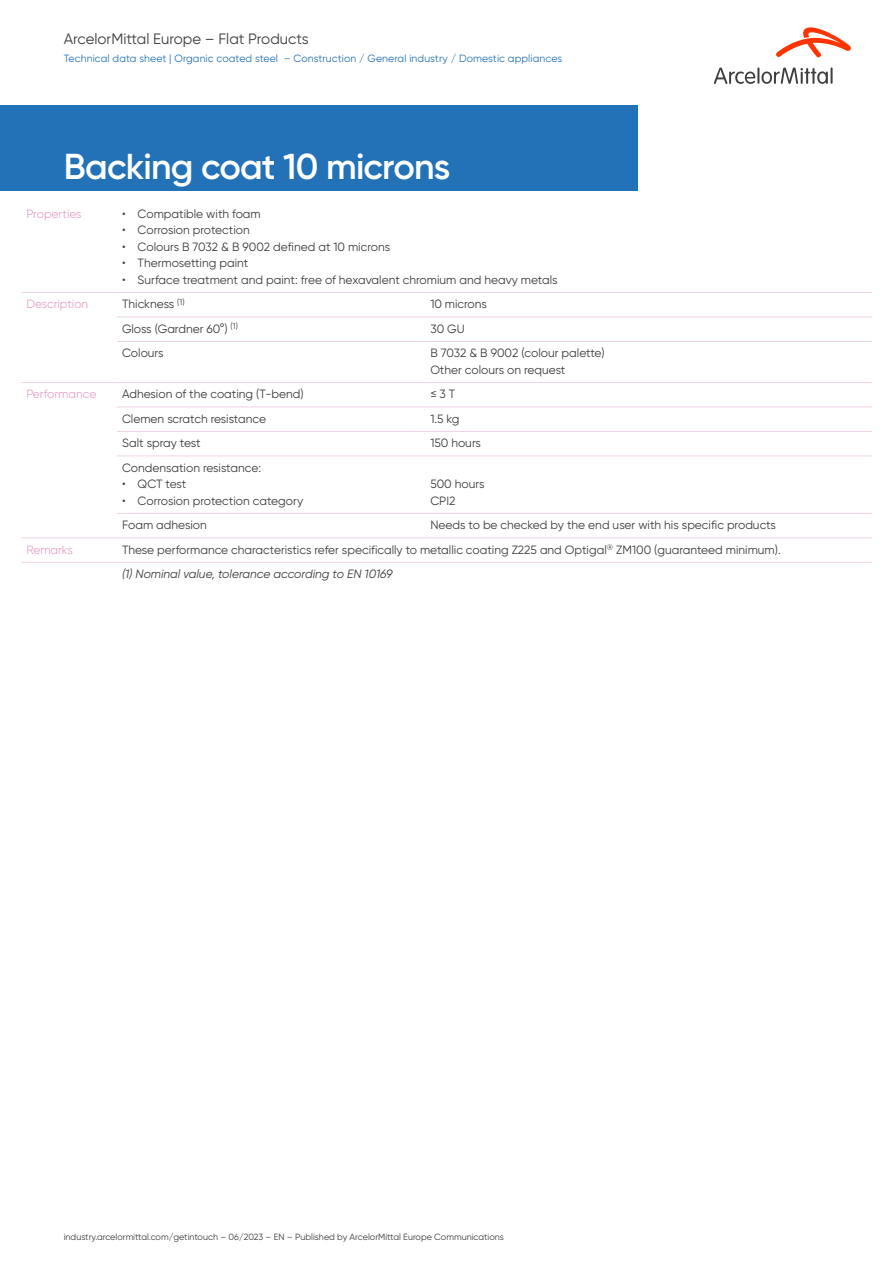
<style>
.page{position:relative;width:893px;height:1263px;background:#fff}
.page>*{position:absolute;margin:0;border:0;box-sizing:border-box;transform-origin:0 0}
.t1{font:600 36px "Gilro";letter-spacing:-.025em;color:#fff}
.t2{font:15px "Gilro";color:#3d3d3c}
.t3{font:12px/16.5px "Gilro";color:#3d3d3c}
.t4{font:italic 12px "Gilro";color:#3d3d3c}
.t5{font:12px "Gilro";color:#e2a4ca}
.t6{font:10.5px "Gilro";letter-spacing:.01em;color:#2372b8}
.t7{font:9px "Gilro";color:#3d3d3c}
</style>
<div class="page">
<div style="left:0;top:105px;width:638px;height:85px;background:#2372b8"></div>
<svg style="left:21px;top:316px;width:851px;height:223px"></svg>
<hr style="left:21px;top:292px;width:96px;height:1px;background:#eed2e7">
<hr style="left:117px;top:317px;width:308px;height:1px;background:#eed2e7">
<hr style="left:425px;top:317px;width:447px;height:1px;background:#eed2e7">
<hr style="left:117px;top:341px;width:308px;height:1px;background:#eed2e7">
<hr style="left:425px;top:341px;width:447px;height:1px;background:#eed2e7">
<hr style="left:21px;top:382px;width:96px;height:1px;background:#eed2e7">
<hr style="left:117px;top:382px;width:308px;height:1px;background:#eed2e7">
<hr style="left:425px;top:382px;width:447px;height:1px;background:#eed2e7">
<hr style="left:117px;top:407px;width:308px;height:1px;background:#eed2e7">
<hr style="left:425px;top:407px;width:447px;height:1px;background:#eed2e7">
<hr style="left:117px;top:431px;width:308px;height:1px;background:#eed2e7">
<hr style="left:425px;top:431px;width:447px;height:1px;background:#eed2e7">
<hr style="left:117px;top:455px;width:308px;height:1px;background:#eed2e7">
<hr style="left:425px;top:455px;width:447px;height:1px;background:#eed2e7">
<hr style="left:117px;top:513px;width:308px;height:1px;background:#eed2e7">
<hr style="left:425px;top:513px;width:447px;height:1px;background:#eed2e7">
<hr style="left:21px;top:537px;width:96px;height:1px;background:#eed2e7">
<hr style="left:117px;top:537px;width:308px;height:1px;background:#eed2e7">
<hr style="left:425px;top:537px;width:447px;height:1px;background:#eed2e7">
<hr style="left:117px;top:292px;width:308px;height:1px;background:#eed2e7">
<hr style="left:425px;top:292px;width:447px;height:1px;background:#eed2e7">
<hr style="left:21px;top:562px;width:96px;height:1px;background:#eed2e7">
<hr style="left:117px;top:562px;width:308px;height:1px;background:#eed2e7">
<hr style="left:425px;top:562px;width:447px;height:1px;background:#eed2e7">
<svg style="left:776px;top:27px;width:75px;height:30px"></svg>
<svg style="left:714px;top:67px;width:119px;height:17px"></svg>
<p class="t2" style="left:64px;top:29px;width:246px">ArcelorMittal Europe – Flat Products</p>
<p class="t6" style="left:64px;top:52px;width:500px">Technical data sheet | Organic coated steel – Construction / General industry / Domestic appliances</p>
<h1 class="t1" style="left:64px;top:144px;width:388px">Backing coat 10 microns</h1>
<p class="t5" style="left:26px;top:206px;width:57px">Properties</p>
<p class="t3" style="left:122px;top:205px;width:140px">• Compatible with foam</p>
<p class="t3" style="left:122px;top:222px;width:129px">• Corrosion protection</p>
<p class="t3" style="left:122px;top:238px;width:270px">• Colours B 7032 &amp; B 9002 defined at 10 microns</p>
<p class="t3" style="left:122px;top:255px;width:128px">• Thermosetting paint</p>
<p class="t3" style="left:122px;top:271px;width:437px">• Surface treatment and paint: free of hexavalent chromium and heavy metals</p>
<p class="t5" style="left:26px;top:297px;width:63px">Description</p>
<p class="t3" style="left:122px;top:296px;width:64px">Thickness <sup>(1)</sup></p>
<p class="t3" style="left:430px;top:296px;width:58px">10 microns</p>
<p class="t3" style="left:122px;top:320px;width:117px">Gloss (Gardner 60°) <sup>(1)</sup></p>
<p class="t3" style="left:430px;top:320px;width:36px">30 GU</p>
<p class="t3" style="left:122px;top:345px;width:43px">Colours</p>
<p class="t3" style="left:430px;top:345px;width:176px">B 7032 &amp; B 9002 (colour palette)<br>Other colours on request</p>
<p class="t5" style="left:26px;top:387px;width:71px">Performance</p>
<p class="t3" style="left:122px;top:386px;width:183px">Adhesion of the coating (T-bend)</p>
<p class="t3" style="left:430px;top:386px;width:27px">≤ 3 T</p>
<p class="t3" style="left:122px;top:410px;width:145px">Clemen scratch resistance</p>
<p class="t3" style="left:430px;top:410px;width:31px">1.5 kg</p>
<p class="t3" style="left:122px;top:435px;width:80px">Salt spray test</p>
<p class="t3" style="left:430px;top:435px;width:52px">150 hours</p>
<p class="t3" style="left:122px;top:459px;width:141px">Condensation resistance:</p>
<p class="t3" style="left:122px;top:476px;width:66px">• QCT test</p>
<p class="t3" style="left:122px;top:492px;width:183px">• Corrosion protection category</p>
<p class="t3" style="left:430px;top:476px;width:56px">500 hours<br>CPI2</p>
<p class="t3" style="left:122px;top:517px;width:86px">Foam adhesion</p>
<p class="t3" style="left:430px;top:517px;width:347px">Needs to be checked by the end user with his specific products</p>
<p class="t5" style="left:26px;top:542px;width:48px">Remarks</p>
<p class="t3" style="left:122px;top:541px;width:660px">These performance characteristics refer specifically to metallic coating Z225 and Optigal® ZM100 (guaranteed minimum).</p>
<p class="t4" style="left:122px;top:567px;width:272px">(1) Nominal value, tolerance according to EN 10169</p>
<p class="t7" style="left:64px;top:1231px;width:442px">industry.arcelormittal.com/getintouch – 06/2023 – EN – Published by ArcelorMittal Europe Communications</p>
</div>
